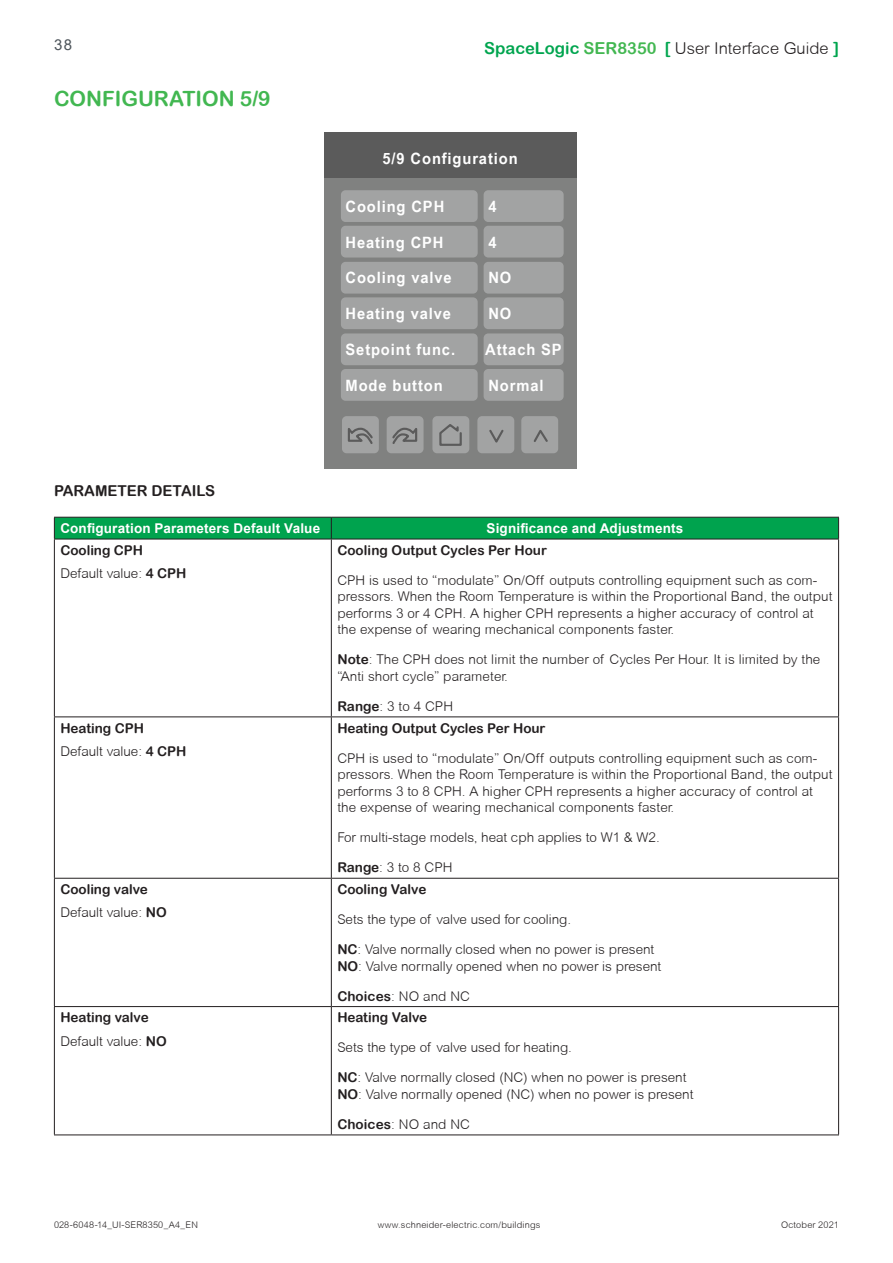
<style>
.page{position:relative;width:893px;height:1263px;background:#fff}
.page>*{position:absolute;margin:0;border:0;box-sizing:border-box;transform-origin:0 0}
.Heading_4{font:21px "Arial Rounded MT Bold";color:#42b751}
.t1{font:300 16.5px "Arial Rounded MT";color:#231f20}
.t2{font:700 15.6px "Arial Narrow";letter-spacing:.05em;color:#fff;scale:1.15 1}
.Paramenter_Details{font:15px "Arial Rounded MT Bold";color:#231f20}
.t3{font:15px "Arial";color:#4d545a}
.Table_text_9_11{font:300 13.5px/16.5px "Arial Rounded MT";letter-spacing:.005em;color:#231f20}
.Table_text_9_11-2{font:13.5px "Arial Rounded MT Bold";color:#231f20}
.Table_Param_Spec_hea{font:700 13.5px "Arial";letter-spacing:.015em;color:#fff}
.Bullets_1{font:300 13.5px "Arial Rounded MT";letter-spacing:.005em;color:#231f20}
.Bullets_1-2{font:13.5px "Arial Rounded MT Bold";letter-spacing:.005em;color:#231f20}
.t4{font:300 9.15px "Arial Rounded MT";letter-spacing:.02em;color:#231f20}
.s1{font-family:"Arial Rounded MT Bold";font-weight:400;color:#00a54f}
.s2{font-family:"Arial Rounded MT Bold";font-weight:400;color:#42b751}
.s3{font-family:"Arial Rounded MT Bold";font-weight:400}
</style>
<div class="page">
<div style="left:324px;top:133px;width:252px;height:45px;background:#5b5b5b"></div>
<div style="left:324px;top:178px;width:252px;height:291px;background:#808180"></div>
<div style="left:342px;top:416px;width:37px;height:37px;background:#a2a3a3;border-radius:5px"></div>
<div style="left:387px;top:416px;width:37px;height:37px;background:#a2a3a3;border-radius:5px"></div>
<div style="left:432px;top:416px;width:37px;height:37px;background:#a2a3a3;border-radius:5px"></div>
<div style="left:477px;top:416px;width:37px;height:37px;background:#a2a3a3;border-radius:5px"></div>
<div style="left:521px;top:416px;width:37px;height:37px;background:#a2a3a3;border-radius:5px"></div>
<svg style="left:489px;top:429px;width:15px;height:14px"></svg>
<svg style="left:534px;top:430px;width:14px;height:12px"></svg>
<svg style="left:439px;top:424px;width:23px;height:22px"></svg>
<svg style="left:392px;top:427px;width:26px;height:17px"></svg>
<svg style="left:347px;top:427px;width:26px;height:17px"></svg>
<div style="left:341px;top:190px;width:137px;height:32px;background:#a2a3a3;border-radius:5px"></div>
<div style="left:484px;top:190px;width:80px;height:32px;background:#a2a3a3;border-radius:5px"></div>
<div style="left:341px;top:226px;width:137px;height:31px;background:#a2a3a3;border-radius:5px"></div>
<div style="left:484px;top:226px;width:80px;height:31px;background:#a2a3a3;border-radius:5px"></div>
<div style="left:341px;top:262px;width:137px;height:32px;background:#a2a3a3;border-radius:5px"></div>
<div style="left:484px;top:262px;width:80px;height:32px;background:#a2a3a3;border-radius:5px"></div>
<div style="left:341px;top:297px;width:137px;height:32px;background:#a2a3a3;border-radius:5px"></div>
<div style="left:484px;top:297px;width:80px;height:32px;background:#a2a3a3;border-radius:5px"></div>
<div style="left:341px;top:333px;width:137px;height:32px;background:#a2a3a3;border-radius:5px"></div>
<div style="left:484px;top:333px;width:80px;height:32px;background:#a2a3a3;border-radius:5px"></div>
<div style="left:341px;top:369px;width:137px;height:32px;background:#a2a3a3;border-radius:5px"></div>
<div style="left:484px;top:369px;width:80px;height:32px;background:#a2a3a3;border-radius:5px"></div>
<hr style="left:54px;top:1134px;width:277px;height:1px;background:#231f20">
<hr style="left:331px;top:1134px;width:508px;height:1px;background:#231f20">
<hr style="left:54px;top:539px;width:277px;height:1px;background:#231f20">
<hr style="left:54px;top:539px;width:1px;height:177px;background:#231f20">
<hr style="left:331px;top:539px;width:508px;height:1px;background:#231f20">
<hr style="left:331px;top:539px;width:1px;height:177px;background:#231f20">
<hr style="left:838px;top:539px;width:1px;height:177px;background:#231f20">
<hr style="left:54px;top:716px;width:277px;height:1px;background:#231f20">
<hr style="left:54px;top:717px;width:1px;height:161px;background:#231f20">
<hr style="left:331px;top:716px;width:508px;height:1px;background:#231f20">
<hr style="left:331px;top:717px;width:1px;height:161px;background:#231f20">
<hr style="left:838px;top:717px;width:1px;height:161px;background:#231f20">
<hr style="left:54px;top:878px;width:277px;height:1px;background:#231f20">
<hr style="left:54px;top:879px;width:1px;height:127px;background:#231f20">
<hr style="left:331px;top:878px;width:508px;height:1px;background:#231f20">
<hr style="left:331px;top:879px;width:1px;height:127px;background:#231f20">
<hr style="left:838px;top:879px;width:1px;height:127px;background:#231f20">
<hr style="left:54px;top:1006px;width:277px;height:1px;background:#231f20">
<hr style="left:54px;top:1007px;width:1px;height:127px;background:#231f20">
<hr style="left:331px;top:1006px;width:508px;height:1px;background:#231f20">
<hr style="left:331px;top:1007px;width:1px;height:127px;background:#231f20">
<hr style="left:838px;top:1007px;width:1px;height:127px;background:#231f20">
<svg style="left:54px;top:517px;width:785px;height:22px;background:#029b4b"></svg>
<p class="t3" style="left:54px;top:34px;width:20px">38</p>
<p class="Heading_4" style="left:54px;top:86px;width:218px">CONFIGURATION 5/9</p>
<p class="t1" style="left:484px;top:39px;width:356px"><span class="s1">SpaceLogic</span> <span class="s2">SER8350</span> <span class="s1">[</span> User Interface Guide <span class="s1">]</span></p>
<p class="t2" style="left:383px;top:146px;width:119px">5/9 Configuration</p>
<p class="t2" style="left:346px;top:194px;width:87px">Cooling CPH</p>
<p class="t2" style="left:488px;top:194px;width:9px">4</p>
<p class="t2" style="left:346px;top:230px;width:87px">Heating CPH</p>
<p class="t2" style="left:488px;top:230px;width:9px">4</p>
<p class="t2" style="left:346px;top:266px;width:94px">Cooling valve</p>
<p class="t2" style="left:488px;top:266px;width:21px">NO</p>
<p class="t2" style="left:346px;top:302px;width:93px">Heating valve</p>
<p class="t2" style="left:488px;top:302px;width:21px">NO</p>
<p class="t2" style="left:346px;top:338px;width:97px">Setpoint func.</p>
<p class="t2" style="left:485px;top:338px;width:68px">Attach SP</p>
<p class="t2" style="left:346px;top:374px;width:86px">Mode button</p>
<p class="t2" style="left:488px;top:374px;width:49px">Normal</p>
<p class="Paramenter_Details" style="left:54px;top:482px;width:162px">PARAMETER DETAILS</p>
<p class="Table_Param_Spec_hea" style="left:60px;top:519px;width:261px">Configuration Parameters Default Value</p>
<p class="Table_Param_Spec_hea" style="left:487px;top:519px;width:198px">Significance and Adjustments</p>
<p class="Table_text_9_11-2" style="left:60px;top:542px;width:84px">Cooling CPH</p>
<p class="Table_text_9_11" style="left:60px;top:565px;width:128px">Default value: <span class="s3">4 CPH</span></p>
<p class="Bullets_1-2" style="left:337px;top:542px;width:211px">Cooling Output Cycles Per Hour</p>
<p class="Table_text_9_11" style="left:337px;top:572px;width:497px">CPH is used to “modulate” On/Off outputs controlling equipment such as com&shy;pressors. When the Room Temperature is within the Proportional Band, the output performs 3 or 4 CPH. A higher CPH represents a higher accuracy of control at the expense of wearing mechanical components faster.</p>
<p class="Table_text_9_11" style="left:337px;top:651px;width:484px"><span class="s3">Note</span>: The CPH does not limit the number of Cycles Per Hour. It is limited by the “Anti short cycle” parameter.</p>
<p class="Table_text_9_11" style="left:337px;top:698px;width:117px"><span class="s3">Range</span>: 3 to 4 CPH</p>
<p class="Table_text_9_11-2" style="left:60px;top:720px;width:85px">Heating CPH</p>
<p class="Table_text_9_11" style="left:60px;top:743px;width:128px">Default value: <span class="s3">4 CPH</span></p>
<p class="Table_text_9_11-2" style="left:337px;top:720px;width:210px">Heating Output Cycles Per Hour</p>
<p class="Table_text_9_11" style="left:337px;top:750px;width:497px">CPH is used to “modulate” On/Off outputs controlling equipment such as com&shy;pressors. When the Room Temperature is within the Proportional Band, the output performs 3 to 8 CPH. A higher CPH represents a higher accuracy of control at the expense of wearing mechanical components faster.</p>
<p class="Table_text_9_11" style="left:337px;top:829px;width:324px">For multi-stage models, heat cph applies to W1 &amp; W2.</p>
<p class="Table_text_9_11" style="left:337px;top:859px;width:117px"><span class="s3">Range</span>: 3 to 8 CPH</p>
<p class="Table_text_9_11-2" style="left:60px;top:881px;width:89px">Cooling valve</p>
<p class="Table_text_9_11" style="left:60px;top:904px;width:108px">Default value: <span class="s3">NO</span></p>
<p class="Table_text_9_11-2" style="left:337px;top:881px;width:91px">Cooling Valve</p>
<p class="Table_text_9_11" style="left:337px;top:911px;width:235px">Sets the type of valve used for cooling.</p>
<p class="Table_text_9_11" style="left:337px;top:941px;width:319px"><span class="s3">NC</span>: Valve normally closed when no power is present</p>
<p class="Table_text_9_11" style="left:337px;top:957px;width:326px"><span class="s3">NO</span>: Valve normally opened when no power is present</p>
<p class="Bullets_1" style="left:337px;top:988px;width:134px"><span class="s3">Choices</span>: NO and NC</p>
<p class="Table_text_9_11-2" style="left:60px;top:1010px;width:90px">Heating valve</p>
<p class="Table_text_9_11" style="left:60px;top:1032px;width:108px">Default value: <span class="s3">NO</span></p>
<p class="Table_text_9_11-2" style="left:337px;top:1010px;width:91px">Heating Valve</p>
<p class="Table_text_9_11" style="left:337px;top:1039px;width:236px">Sets the type of valve used for heating.</p>
<p class="Table_text_9_11" style="left:337px;top:1069px;width:351px"><span class="s3">NC</span>: Valve normally closed (NC) when no power is present</p>
<p class="Table_text_9_11" style="left:337px;top:1086px;width:358px"><span class="s3">NO</span>: Valve normally opened (NC) when no power is present</p>
<p class="Bullets_1" style="left:337px;top:1116px;width:134px"><span class="s3">Choices</span>: NO and NC</p>
<p class="t4" style="left:54px;top:1219px;width:145px">028-6048-14_UI-SER8350_A4_EN</p>
<p class="t4" style="left:378px;top:1219px;width:164px">www.schneider-electric.com/buildings</p>
<p class="t4" style="left:781px;top:1219px;width:59px">October 2021</p>
</div>
